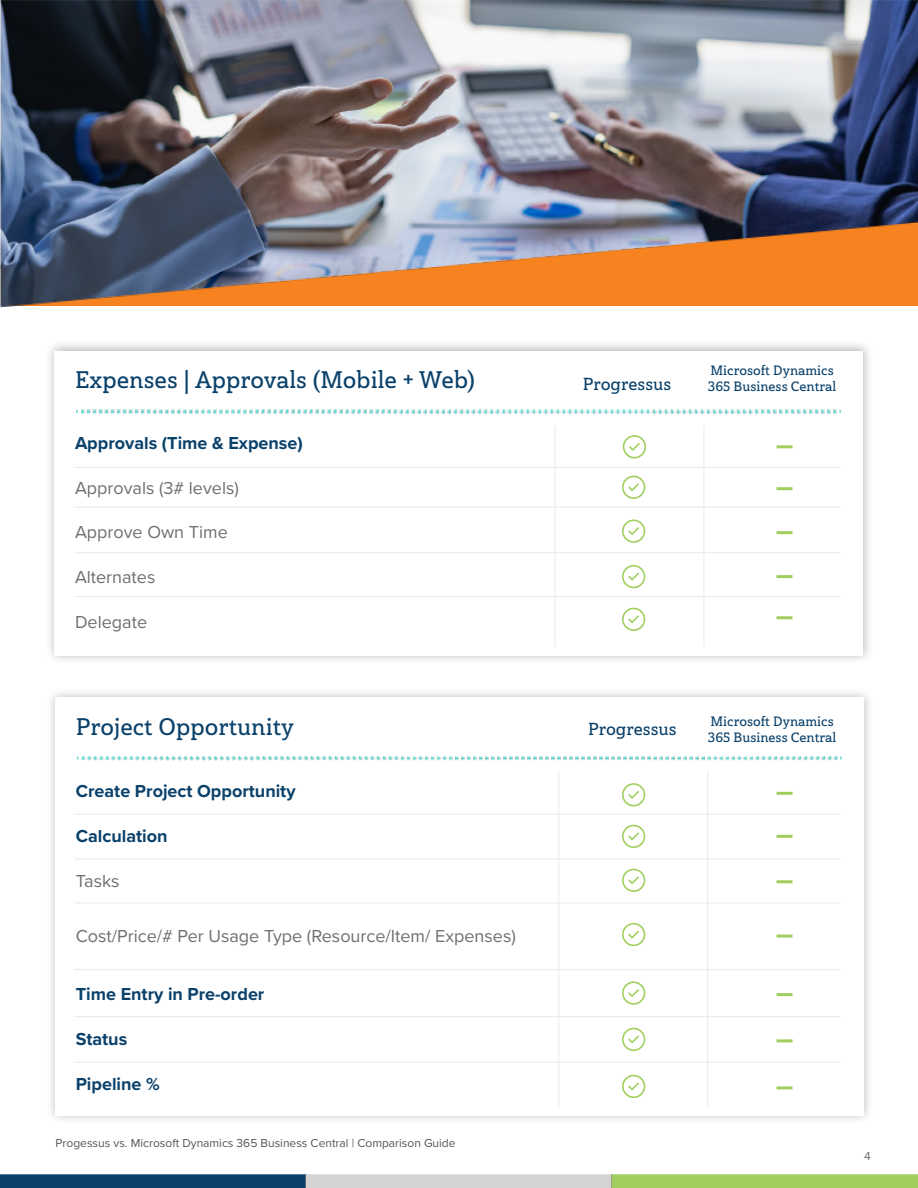
<style>
.page{position:relative;width:918px;height:1188px;background:#fff}
.page>*{position:absolute;margin:0;border:0;box-sizing:border-box;transform-origin:0 0}
.t1{font:24px "Haboro Slab Nor Dem";color:#0a416b}
.t2{font:18px "Proxima Nova";color:#6d6f71}
.t3{font:700 18px "Proxima Nova";color:#0a416b}
.t4{font:17.4px "Haboro Slab Nor Dem";color:#0a416b}
.t5{font:13.5px/16.2px "Haboro Slab Nor Dem";color:#0a416b}
.t6{font:12px "Proxima Nova";color:#53555a}
.t7{font:12px "Proxima Nova";color:#6d6e71}
</style>
<div class="page">
<img style="left:0;top:1174px;width:918px;height:14px">
<img style="left:81px;top:410px;width:756px;height:4px">
<img style="left:82px;top:756px;width:757px;height:5px">
<hr style="left:74px;top:507px;width:766px;height:1px;background:#e8e9e9">
<hr style="left:74px;top:467px;width:766px;height:1px;background:#e8e9e9">
<hr style="left:74px;top:814px;width:766px;height:1px;background:#e8e9e9">
<hr style="left:75px;top:552px;width:766px;height:1px;background:#e8e9e9">
<hr style="left:74px;top:859px;width:766px;height:1px;background:#e8e9e9">
<hr style="left:74px;top:903px;width:766px;height:1px;background:#e8e9e9">
<hr style="left:74px;top:969px;width:766px;height:1px;background:#e8e9e9">
<hr style="left:75px;top:596px;width:766px;height:1px;background:#e8e9e9">
<hr style="left:74px;top:1016px;width:766px;height:1px;background:#e8e9e9">
<hr style="left:74px;top:1062px;width:766px;height:1px;background:#e8e9e9">
<svg style="left:622px;top:476px;width:23px;height:23px"></svg>
<svg style="left:623px;top:435px;width:23px;height:23px"></svg>
<svg style="left:622px;top:520px;width:23px;height:23px"></svg>
<svg style="left:622px;top:565px;width:23px;height:23px"></svg>
<svg style="left:622px;top:608px;width:23px;height:23px"></svg>
<hr style="left:777px;top:575px;width:16px;height:3px;background:#a1cf5f">
<hr style="left:777px;top:616px;width:16px;height:3px;background:#a1cf5f">
<hr style="left:777px;top:531px;width:16px;height:3px;background:#a1cf5f">
<hr style="left:777px;top:487px;width:16px;height:3px;background:#a1cf5f">
<hr style="left:777px;top:445px;width:16px;height:3px;background:#a1cf5f">
<svg style="left:622px;top:783px;width:23px;height:23px"></svg>
<svg style="left:622px;top:825px;width:23px;height:23px"></svg>
<svg style="left:622px;top:869px;width:23px;height:23px"></svg>
<svg style="left:622px;top:923px;width:23px;height:23px"></svg>
<svg style="left:622px;top:981px;width:23px;height:24px"></svg>
<svg style="left:622px;top:1028px;width:23px;height:23px"></svg>
<svg style="left:622px;top:1075px;width:23px;height:23px"></svg>
<hr style="left:777px;top:935px;width:16px;height:3px;background:#a1cf5f">
<hr style="left:777px;top:792px;width:16px;height:3px;background:#a1cf5f">
<hr style="left:777px;top:880px;width:16px;height:3px;background:#a1cf5f">
<hr style="left:777px;top:993px;width:16px;height:3px;background:#a1cf5f">
<hr style="left:777px;top:1039px;width:16px;height:3px;background:#a1cf5f">
<hr style="left:777px;top:1086px;width:16px;height:3px;background:#a1cf5f">
<hr style="left:777px;top:835px;width:16px;height:3px;background:#a1cf5f">
<hr style="left:555px;top:426px;width:1px;height:220px;background:#e8e9e9">
<hr style="left:704px;top:426px;width:1px;height:220px;background:#e8e9e9">
<hr style="left:558px;top:771px;width:1px;height:336px;background:#e8e9e9">
<hr style="left:707px;top:771px;width:1px;height:336px;background:#e8e9e9">
<img style="left:0;top:0;width:918px;height:307px">
<h1 class="t1" style="left:75px;top:364px;width:401px">Expenses | Approvals (Mobile + Web)</h1>
<p class="t3" style="left:75px;top:430px;width:229px">Approvals (Time &amp; Expense)</p>
<p class="t2" style="left:75px;top:475px;width:165px">Approvals (3# levels)</p>
<p class="t2" style="left:75px;top:518px;width:154px">Approve Own Time</p>
<p class="t2" style="left:75px;top:563px;width:82px">Alternates</p>
<p class="t2" style="left:75px;top:608px;width:74px">Delegate</p>
<h1 class="t1" style="left:76px;top:711px;width:220px">Project Opportunity</h1>
<p class="t3" style="left:76px;top:778px;width:221px">Create Project Opportunity</p>
<p class="t3" style="left:76px;top:823px;width:93px">Calculation</p>
<p class="t2" style="left:76px;top:868px;width:45px">Tasks</p>
<p class="t2" style="left:76px;top:922px;width:442px">Cost/Price/# Per Usage Type (Resource/Item/ Expenses)</p>
<p class="t3" style="left:76px;top:981px;width:190px">Time Entry in Pre-order</p>
<p class="t3" style="left:76px;top:1026px;width:53px">Status</p>
<p class="t3" style="left:76px;top:1071px;width:85px">Pipeline %</p>
<p class="t6" style="left:56px;top:1134px;width:402px">Progessus vs. Microsoft Dynamics 365 Business Central | Comparison Guide</p>
<p class="t4" style="left:583px;top:373px;width:90px">Progressus</p>
<p class="t5" style="left:708px;top:362px;width:130px">Microsoft Dynamics<br>365 Business Central</p>
<p class="t4" style="left:588px;top:718px;width:90px">Progressus</p>
<p class="t5" style="left:708px;top:713px;width:130px">Microsoft Dynamics<br>365 Business Central</p>
<p class="t7" style="left:864px;top:1147px;width:8px">4</p>
</div>
